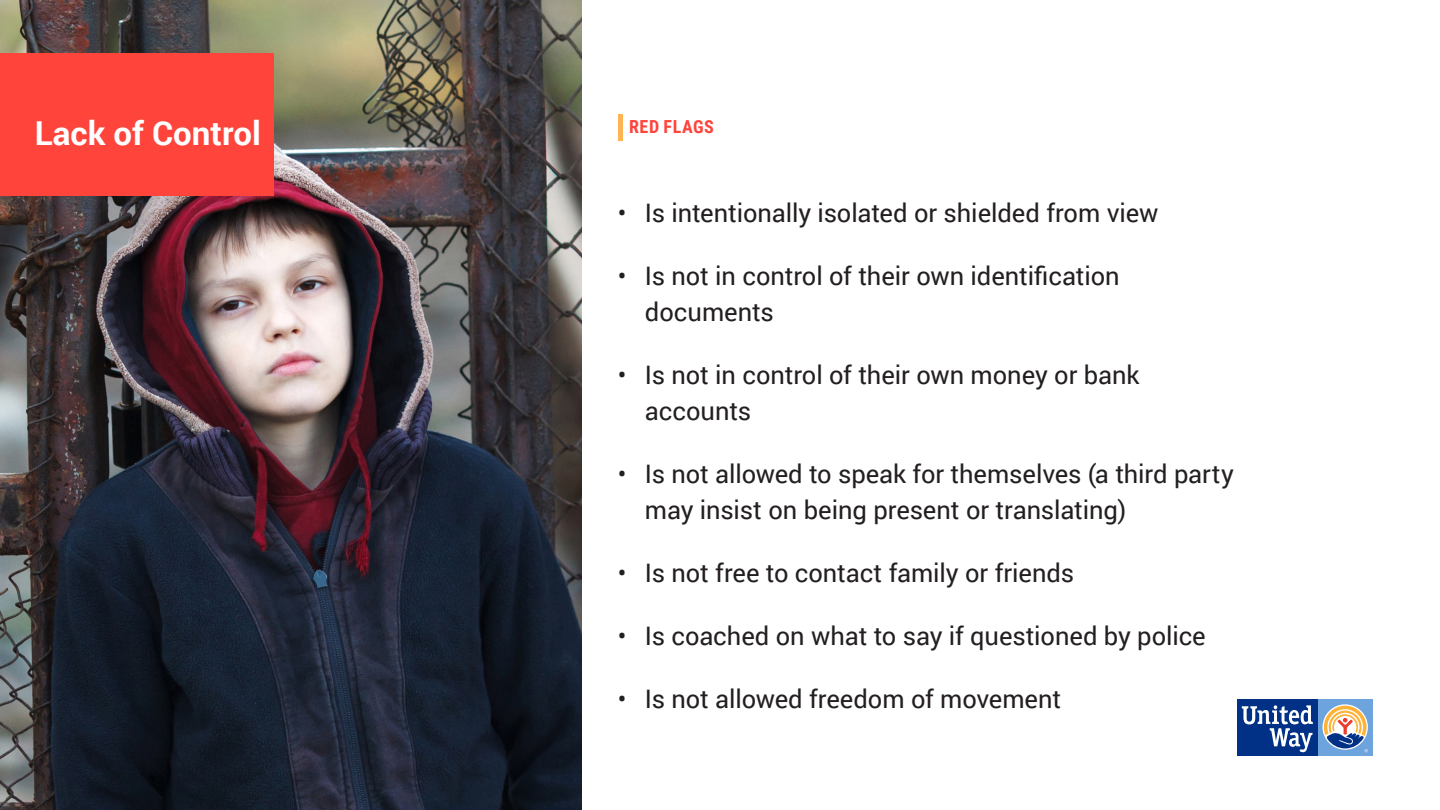
<style>
.page{position:relative;width:1440px;height:810px;background:#fff}
.page>*{position:absolute;margin:0;border:0;box-sizing:border-box;transform-origin:0 0}
.h2_new{font:700 33px "Roboto";color:#fff}
.t1{font:25.5px/36px "Roboto";letter-spacing:-.005em;color:#231f20}
.mini_chapter_header{font:700 18px "Roboto Condensed";letter-spacing:.03em;color:#ff443b}
</style>
<div class="page">
<img style="left:0;top:0;width:582px;height:810px">
<hr style="left:618px;top:114px;width:4px;height:27px;background:#ffb351">
<div style="left:0;top:53px;width:274px;height:142px;background:#ff443b"></div>
<div style="left:1317px;top:699px;width:55px;height:57px;background:#6ea4dd"></div>
<div style="left:1237px;top:699px;width:80px;height:57px;background:#003186"></div>
<svg style="left:1241px;top:705px;width:72px;height:47px"></svg>
<svg style="left:1323px;top:706px;width:45px;height:46px"></svg>
<p class="h2_new" style="left:35px;top:110px;width:227px">Lack of Control</p>
<p class="mini_chapter_header" style="left:629px;top:114px;width:86px">RED FLAGS</p>
<p class="t1" style="left:618px;top:194px;width:542px">• Is intentionally isolated or shielded from view</p>
<p class="t1" style="left:645px;top:257px;width:476px;text-indent:-27px">• Is not in control of their own identification documents</p>
<p class="t1" style="left:645px;top:356px;width:496px;text-indent:-27px">• Is not in control of their own money or bank accounts</p>
<p class="t1" style="left:645px;top:455px;width:590px;text-indent:-27px">• Is not allowed to speak for themselves (a third party may insist on being present or translating)</p>
<p class="t1" style="left:618px;top:554px;width:458px">• Is not free to contact family or friends</p>
<p class="t1" style="left:618px;top:617px;width:589px">• Is coached on what to say if questioned by police</p>
<p class="t1" style="left:618px;top:680px;width:445px">• Is not allowed freedom of movement</p>
</div>
